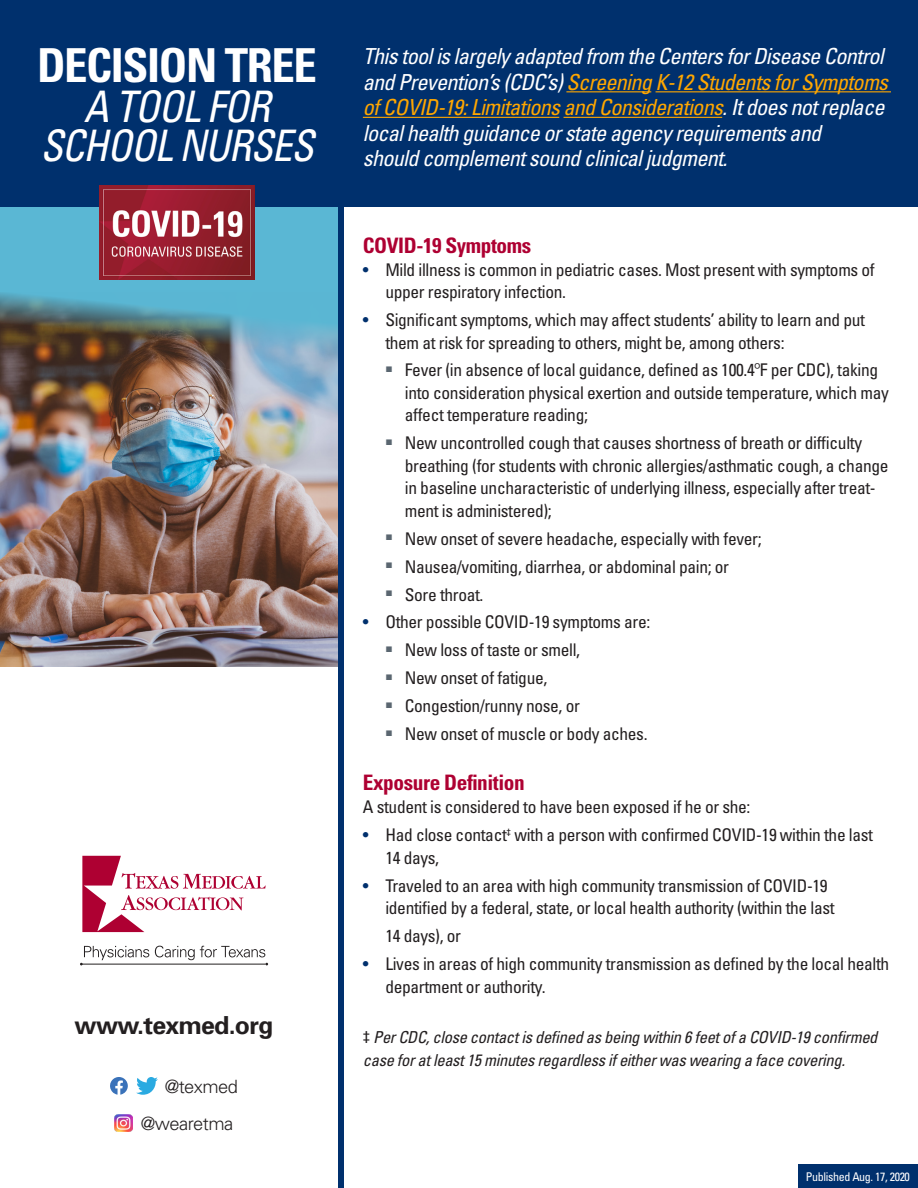
<style>
.page{position:relative;width:918px;height:1188px;background:#fff}
.page>*{position:absolute;margin:0;border:0;box-sizing:border-box;transform-origin:0 0}
.t1{font:700 condensed 46.8px "Univers";letter-spacing:-.03em;color:#fff}
.t2{font:italic condensed 43.5px "Univers";letter-spacing:-.03em;color:#fff;scale:.94 1}
.t3{font:700 24.9px "Univers";letter-spacing:-.03em;color:#231f20}
.t4{font:italic condensed 22.05px/25.5px "Univers";letter-spacing:-.03em;color:#fff}
.t5{font:700 condensed 21.3px "Univers";letter-spacing:-.02em;color:#ae0032}
.t6{font:300 18.3px "Univers";letter-spacing:-.03em;color:#231f20}
._1st_bullets{font:condensed 17.4px/22.5px "Univers";letter-spacing:-.02em;color:#231f20}
._2nd_bullets{font:condensed 17.4px "Univers";letter-spacing:-.02em;color:#231f20}
.t7{font:italic condensed 16.5px/22.5px "Univers";letter-spacing:-.02em;color:#231f20}
.t8{font:condensed 12px "Univers";letter-spacing:-.03em;color:#fff}
.s1{color:#ffa700}
.s2{color:#00306d}
.s3{font-weight:300;font-stretch:normal}
.s4{font-style:normal}
</style>
<div class="page">
<div style="left:0;top:198px;width:340px;height:205px;background:#5ab7d4"></div>
<img style="left:0;top:293px;width:338px;height:373px">
<div style="left:338px;top:195px;width:6px;height:993px;background:#00306d"></div>
<div style="left:798px;top:1165px;width:120px;height:23px;background:#00306d"></div>
<svg style="left:110px;top:1077px;width:18px;height:18px"></svg>
<svg style="left:136px;top:1077px;width:22px;height:18px"></svg>
<img style="left:115px;top:1114px;width:18px;height:18px">
<div style="left:0;top:1px;width:918px;height:205px;background:#00306d"></div>
<hr style="left:566px;top:91px;width:85px;height:1px;background:#ffa700">
<hr style="left:656px;top:91px;width:235px;height:1px;background:#ffa700">
<hr style="left:363px;top:117px;width:196px;height:1px;background:#ffa700">
<hr style="left:564px;top:117px;width:158px;height:1px;background:#ffa700">
<img style="left:100px;top:186px;width:154px;height:93px">
<svg style="left:82px;top:856px;width:184px;height:76px"></svg>
<hr style="left:81px;top:964px;width:185px;height:1px;background:#231f20">
<svg style="left:80px;top:946px;width:69px;height:19px"></svg>
<svg style="left:155px;top:946px;width:113px;height:19px"></svg>
<p class="t1" style="left:37px;top:37px;width:281px">DECISION TREE</p>
<p class="t2" style="left:84px;top:79px;width:200px">A TOOL FOR</p>
<p class="t2" style="left:40px;top:118px;width:292px">SCHOOL NURSES</p>
<p class="t3" style="left:75px;top:1010px;width:200px">www.texmed.org</p>
<p class="t6" style="left:165px;top:1076px;width:75px">@texmed</p>
<p class="t6" style="left:141px;top:1113px;width:94px">@wearetma</p>
<p class="t4" style="left:363px;top:43px;width:527px">This tool is largely adapted from the Centers for Disease Control and Prevention’s (CDC’s) <span class="s1">Screening K-12 Students for Symptoms of COVID-19: Limitations and Considerations</span>. It does not replace local health guidance or state agency requirements and<br>should complement sound clinical judgment.</p>
<p class="t5" style="left:363px;top:233px;width:170px">COVID-19 Symptoms</p>
<p class="_1st_bullets" style="left:385px;top:258px;width:491px;text-indent:-23px"><span class="s2">•</span> Mild illness is common in pediatric cases. Most present with symptoms of upper respiratory infection.</p>
<p class="_1st_bullets" style="left:385px;top:308px;width:481px;text-indent:-23px"><span class="s2">•</span> Significant symptoms, which may affect students’ ability to learn and put them at risk for spreading to others, might be, among others:</p>
<p class="_1st_bullets" style="left:405px;top:359px;width:486px;text-indent:-20px"><sup>■</sup> Fever (in absence of local guidance, defined as 100.4<span class="s3">º</span>F per CDC), taking into consideration physical exertion and outside temperature, which may affect temperature reading;</p>
<p class="_1st_bullets" style="left:405px;top:432px;width:485px;text-indent:-20px"><sup>■</sup> New uncontrolled cough that causes shortness of breath or difficulty breathing (for students with chronic allergies/asthmatic cough, a change in baseline uncharacteristic of underlying illness, especially after treat&shy;ment is administered);</p>
<p class="_1st_bullets" style="left:385px;top:527px;width:378px"><sup>■</sup> New onset of severe headache, especially with fever;</p>
<p class="_1st_bullets" style="left:385px;top:555px;width:345px"><sup>■</sup> Nausea/vomiting, diarrhea, or abdominal pain; or</p>
<p class="_1st_bullets" style="left:385px;top:583px;width:100px"><sup>■</sup> Sore throat.</p>
<p class="_1st_bullets" style="left:363px;top:611px;width:289px"><span class="s2">•</span> Other possible COVID-19 symptoms are:</p>
<p class="_2nd_bullets" style="left:385px;top:639px;width:196px"><sup>■</sup> New loss of taste or smell,</p>
<p class="_2nd_bullets" style="left:385px;top:667px;width:163px"><sup>■</sup> New onset of fatigue,</p>
<p class="_2nd_bullets" style="left:385px;top:695px;width:196px"><sup>■</sup> Congestion/runny nose, or</p>
<p class="_2nd_bullets" style="left:385px;top:723px;width:264px"><sup>■</sup> New onset of muscle or body aches.</p>
<p class="t5" style="left:363px;top:770px;width:163px">Exposure Definition</p>
<p class="_1st_bullets" style="left:363px;top:795px;width:389px">A student is considered to have been exposed if he or she:</p>
<p class="_1st_bullets" style="left:385px;top:824px;width:489px;text-indent:-23px"><span class="s2">•</span> Had close contact<sup>‡</sup> with a person with confirmed COVID-19 within the last<br>14 days,</p>
<p class="_1st_bullets" style="left:385px;top:874px;width:451px;text-indent:-23px"><span class="s2">•</span> Traveled to an area with high community transmission of COVID-19 identified by a federal, state, or local health authority (within the last</p>
<p class="_1st_bullets" style="left:385px;top:925px;width:77px">14 days), or</p>
<p class="_1st_bullets" style="left:385px;top:952px;width:505px;text-indent:-23px"><span class="s2">•</span> Lives in areas of high community transmission as defined by the local health department or authority.</p>
<p class="t7" style="left:363px;top:1026px;width:516px"><span class="s4">‡</span> Per CDC, close contact is defined as being within 6 feet of a COVID-19 confirmed case for at least 15 minutes regardless if either was wearing a face covering.</p>
<p class="t8" style="left:806px;top:1169px;width:106px">Published Aug. 17, 2020</p>
</div>
